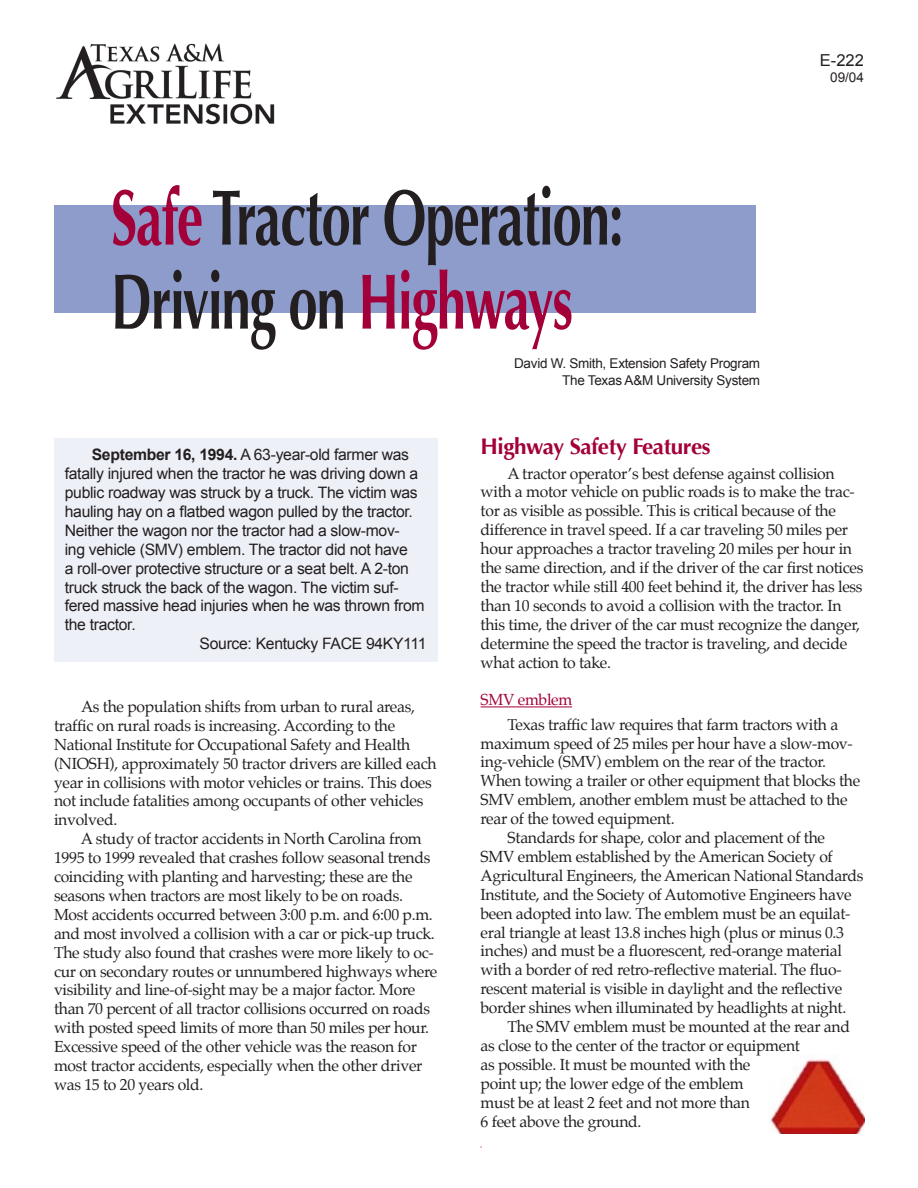
<style>
.page{position:relative;width:918px;height:1188px;background:#fff}
.page>*{position:absolute;margin:0;border:0;box-sizing:border-box;transform-origin:0 0}
.Pageheading{font:700 78.75px/84px "Optima";letter-spacing:-.02em;color:#231f20;scale:.67 1}
.Headings{font:700 22.5px "Optima";letter-spacing:-.02em;color:#a3003a}
.t1{font:16.5px "Arial";color:#231f20}
.Body_Text{font:15.75px/18.9px "Palatino";letter-spacing:-.02em;color:#231f20}
.t2{font:15.75px/18.9px "Arial";letter-spacing:-.02em;color:#231f20}
.Body_Text-2{font:15.75px "Palatino";letter-spacing:-.02em;color:#a3003a}
.t3{font:13.5px/16.2px "Arial";letter-spacing:-.02em;color:#231f20;text-align:right}
.s1{color:#a3003a}
.s2{font-weight:700}
</style>
<div class="page">
<div style="left:54px;top:206px;width:702px;height:108px;background:#8e9ccc"></div>
<hr style="left:481px;top:706px;width:91px;height:1px;background:#a3003a">
<div style="left:54px;top:438px;width:383px;height:223px;background:#eef0f7"></div>
<img style="left:770px;top:1059px;width:95px;height:75px">
<img style="left:56px;top:43px;width:219px;height:82px">
<p class="Pageheading" style="left:111px;top:177px;width:766px"><span class="s1">Safe</span> Tractor Operation:<br>Driving on <span class="s1">Highways</span></p>
<p class="t3" style="left:514px;top:355px;width:248px">David W. Smith, Extension Safety Program<br>The Texas A&amp;M University System</p>
<p class="t1" style="left:820px;top:51px;width:46px">E-222</p>
<p class="t3" style="left:830px;top:69px;width:35px">09/04</p>
<p class="t2" style="left:65px;top:445px;width:361px;text-indent:27px"><span class="s2">September 16, 1994.</span> A 63-year-old farmer was fatally injured when the tractor he was driving down a public roadway was struck by a truck. The victim was hauling hay on a flatbed wagon pulled by the tractor.<br>Neither the wagon nor the tractor had a slow-mov-<br>ing vehicle (SMV) emblem. The tractor did not have<br>a roll-over protective structure or a seat belt. A 2-ton truck struck the back of the wagon. The victim suf&shy;fered massive head injuries when he was thrown from the tractor.</p>
<p class="t2" style="left:200px;top:634px;width:228px">Source: Kentucky FACE 94KY111</p>
<p class="Body_Text" style="left:54px;top:698px;width:384px;text-indent:27px">As the population shifts from urban to rural areas, traffic on rural roads is increasing. According to the National Institute for Occupational Safety and Health (NIOSH), approximately 50 tractor drivers are killed each year in collisions with motor vehicles or trains. This does not include fatalities among occupants of other vehicles involved.</p>
<p class="Body_Text" style="left:54px;top:831px;width:385px;text-indent:27px">A study of tractor accidents in North Carolina from 1995 to 1999 revealed that crashes follow seasonal trends coinciding with planting and harvesting; these are the seasons when tractors are most likely to be on roads.<br>Most accidents occurred between 3:00 p.m. and 6:00 p.m. and most involved a collision with a car or pick-up truck.<br>The study also found that crashes were more likely to oc&shy;cur on secondary routes or unnumbered highways where visibility and line-of-sight may be a major factor. More than 70 percent of all tractor collisions occurred on roads with posted speed limits of more than 50 miles per hour.<br>Excessive speed of the other vehicle was the reason for most tractor accidents, especially when the other driver was 15 to 20 years old.</p>
<p class="Headings" style="left:481px;top:433px;width:232px">Highway Safety Features</p>
<p class="Body_Text" style="left:481px;top:465px;width:384px;text-indent:27px">A tractor operator’s best defense against collision with a motor vehicle on public roads is to make the trac&shy;tor as visible as possible. This is critical because of the difference in travel speed. If a car traveling 50 miles per hour approaches a tractor traveling 20 miles per hour in the same direction, and if the driver of the car first notices the tractor while still 400 feet behind it, the driver has less than 10 seconds to avoid a collision with the tractor. In this time, the driver of the car must recognize the danger, determine the speed the tractor is traveling, and decide what action to take.</p>
<p class="Body_Text-2" style="left:481px;top:690px;width:93px">SMV emblem</p>
<p class="Body_Text" style="left:481px;top:716px;width:381px;text-indent:27px">Texas traffic law requires that farm tractors with a maximum speed of 25 miles per hour have a slow-mov&shy;ing-vehicle (SMV) emblem on the rear of the tractor.<br>When towing a trailer or other equipment that blocks the SMV emblem, another emblem must be attached to the rear of the towed equipment.</p>
<p class="Body_Text" style="left:481px;top:830px;width:384px;text-indent:27px">Standards for shape, color and placement of the<br>SMV emblem established by the American Society of Agricultural Engineers, the American National Standards Institute, and the Society of Automotive Engineers have been adopted into law. The emblem must be an equilat&shy;eral triangle at least 13.8 inches high (plus or minus 0.3 inches) and must be a fluorescent, red-orange material with a border of red retro-reflective material. The fluo&shy;rescent material is visible in daylight and the reflective border shines when illuminated by headlights at night.</p>
<p class="Body_Text" style="left:481px;top:1019px;width:371px;text-indent:27px">The SMV emblem must be mounted at the rear and as close to the center of the tractor or equipment<br>as possible. It must be mounted with the<br>point up; the lower edge of the emblem<br>must be at least 2 feet and not more than<br>6 feet above the ground.</p>
</div>
